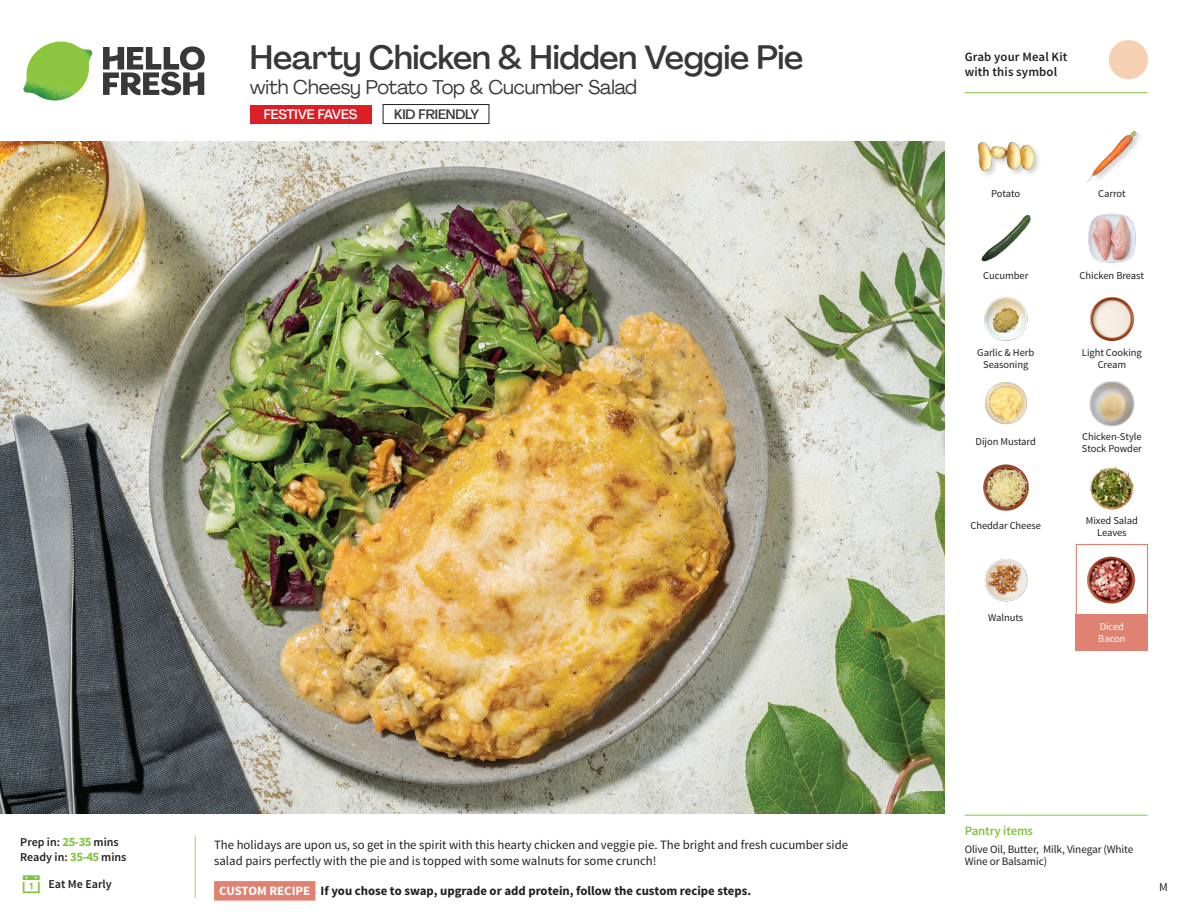
<style>
.page{position:relative;width:1188px;height:918px;background:#fff}
.page>*{position:absolute;margin:0;border:0;box-sizing:border-box;transform-origin:0 0}
._15_Titel_UK{font:500 33px "Agrandir";letter-spacing:-.01em;color:#383839}
._15_Titel_UK-2{font:19.5px "Agrandir";letter-spacing:-.01em;color:#383839}
.t1{font:500 13.5px "Agrandir";letter-spacing:-.01em;color:#fff}
.t2{font:500 13.5px "Agrandir";letter-spacing:-.01em;color:#383839}
.Step_6_Text_AU{font:12.75px/16.5px "Source Sans Pro";color:#231f20}
.Step_6_Text_AU-2{font:700 12.75px "Source Sans Pro";color:#231f20}
.t3{font:600 12.75px/15px "Source Sans Pro";letter-spacing:.01em;color:#231f20}
._04_Headers_Front{font:600 12.75px "Source Sans Pro";letter-spacing:-.01em;color:#81c340}
._04_Intro{font:600 12px "Source Sans Pro";color:#231f20}
.t4{font:12px "Source Sans Pro";color:#231f20}
._05_Pantry{font:11.25px/12px "Source Sans Pro";letter-spacing:-.01em;color:#231f20}
._18_FRONT_ingredients{font:10.5px/12px "Source Sans Pro";letter-spacing:-.005em;color:#231f20;text-align:center}
._18_FRONT_ingredients-2{font:10.5px/12px "Source Sans Pro";letter-spacing:-.005em;color:#fff}
.s1{font-weight:700;font-size:12.75px;color:#81c340}
.s2{color:#fff}
</style>
<div class="page">
<svg style="left:103px;top:46px;width:102px;height:49px"></svg>
<img style="left:23px;top:42px;width:69px;height:59px">
<svg style="left:194px;top:835px;width:122px;height:66px"></svg>
<img style="left:0;top:142px;width:945px;height:672px">
<div style="left:250px;top:105px;width:121px;height:19px;background:#dc1f26"></div>
<div style="left:383px;top:104px;width:106px;height:20px;border:1px solid #231f20"></div>
<img style="left:1090px;top:297px;width:44px;height:45px">
<img style="left:1089px;top:381px;width:46px;height:46px">
<img style="left:985px;top:382px;width:42px;height:43px">
<img style="left:983px;top:464px;width:46px;height:47px">
<img style="left:984px;top:559px;width:44px;height:43px">
<img style="left:984px;top:297px;width:44px;height:44px">
<img style="left:981px;top:214px;width:50px;height:48px">
<img style="left:1088px;top:213px;width:48px;height:50px">
<div style="left:977px;top:141px;width:65px;height:37px;background:#231f20;opacity:.2"></div>
<img style="left:977px;top:141px;width:57px;height:37px">
<img style="left:1086px;top:130px;width:54px;height:52px">
<img style="left:1090px;top:466px;width:44px;height:44px">
<div style="left:1076px;top:544px;width:72px;height:72px;border:1px solid #df8272"></div>
<div style="left:1076px;top:614px;width:72px;height:37px;background:#df8272"></div>
<img style="left:1087px;top:556px;width:48px;height:48px">
<hr style="left:965px;top:815px;width:183px;height:1px;background:#81c340">
<svg style="left:1091px;top:40px;width:57px;height:54px"></svg>
<hr style="left:965px;top:92px;width:183px;height:1px;background:#81c340">
<p class="_15_Titel_UK" style="left:250px;top:37px;width:555px">Hearty Chicken &amp; Hidden Veggie Pie</p>
<p class="_15_Titel_UK-2" style="left:250px;top:75px;width:389px">with Cheesy Potato Top &amp; Cucumber Salad</p>
<p class="t1" style="left:264px;top:106px;width:95px">FESTIVE FAVES</p>
<p class="t2" style="left:394px;top:106px;width:86px">KID FRIENDLY</p>
<p class="_04_Intro" style="left:20px;top:835px;width:100px">Prep in: <span class="s1">25-35</span> mins</p>
<p class="_04_Intro" style="left:20px;top:850px;width:108px">Ready in: <span class="s1">35-45</span> mins</p>
<p class="_04_Intro" style="left:48px;top:876px;width:65px">Eat Me Early</p>
<p class="Step_6_Text_AU" style="left:214px;top:837px;width:636px">The holidays are upon us, so get in the spirit with this hearty chicken and veggie pie. The bright and fresh cucumber side salad pairs perfectly with the pie and is topped with some walnuts for some crunch!</p>
<p class="Step_6_Text_AU-2" style="left:219px;top:882px;width:533px"><span class="s2">CUSTOM RECIPE</span> If you chose to swap, upgrade or add protein, follow the custom recipe steps.</p>
<p class="t3" style="left:965px;top:50px;width:104px">Grab your Meal Kit with this symbol</p>
<p class="_18_FRONT_ingredients" style="left:991px;top:188px;width:31px">Potato</p>
<p class="_18_FRONT_ingredients" style="left:1098px;top:188px;width:29px">Carrot</p>
<p class="_18_FRONT_ingredients" style="left:983px;top:270px;width:47px">Cucumber</p>
<p class="_18_FRONT_ingredients" style="left:1080px;top:270px;width:66px">Chicken Breast</p>
<p class="_18_FRONT_ingredients" style="left:977px;top:346px;width:58px">Garlic &amp; Herb<br>Seasoning</p>
<p class="_18_FRONT_ingredients" style="left:1082px;top:346px;width:61px">Light Cooking<br>Cream</p>
<p class="_18_FRONT_ingredients" style="left:976px;top:435px;width:62px">Dijon Mustard</p>
<p class="_18_FRONT_ingredients" style="left:1082px;top:431px;width:61px;text-align:left">Chicken-Style<br>Stock Powder</p>
<p class="_18_FRONT_ingredients" style="left:970px;top:519px;width:72px">Cheddar Cheese</p>
<p class="_18_FRONT_ingredients" style="left:1086px;top:515px;width:54px">Mixed Salad<br>Leaves</p>
<p class="_18_FRONT_ingredients" style="left:988px;top:612px;width:37px">Walnuts</p>
<p class="_18_FRONT_ingredients-2" style="left:1098px;top:620px;width:29px">Diced<br>Bacon</p>
<p class="_04_Headers_Front" style="left:965px;top:822px;width:70px">Pantry items</p>
<p class="_05_Pantry" style="left:965px;top:844px;width:170px">Olive Oil, Butter, Milk, Vinegar (White<br>Wine or Balsamic)</p>
<p class="t4" style="left:1159px;top:879px;width:10px">M</p>
</div>
